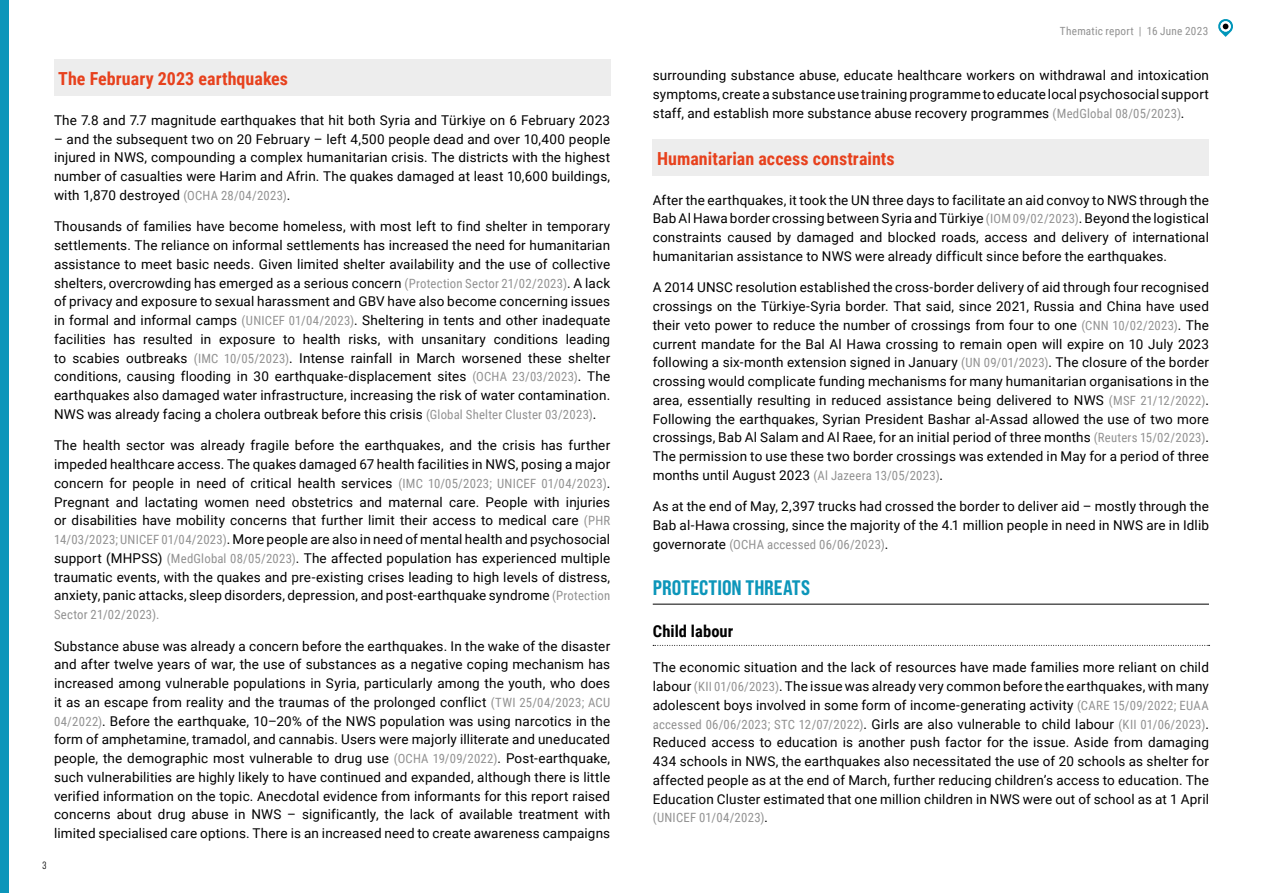
<style>
.page{position:relative;width:1263px;height:893px;background:#fff}
.page>*{position:absolute;margin:0;border:0;box-sizing:border-box;transform-origin:0 0}
.t1{font:21px "Bebas Neue Pro Semi Exp X Bold";letter-spacing:.005em;color:#0c96ba}
.t2{font:700 18px "Roboto Condensed";letter-spacing:.005em;color:#e7411d}
.t3{font:700 16.5px "Roboto Condensed";letter-spacing:.005em;color:#000}
.t4{font:13.5px/18.8px "Roboto";letter-spacing:.01em;color:#000;text-align:justify}
.t5{font:12.75px "Roboto Condensed";letter-spacing:.02em;color:#929292}
.t6{font:11.25px "Roboto Condensed";letter-spacing:.02em;color:#929292}
.t7{font:10.5px "Bebas Neue Pro Middle";color:#000}
.s1{font-family:"Roboto Condensed";font-size:12.75px;color:#929292}
.s2{font-family:"Roboto";font-size:13.5px;color:#000}
.s3{font-family:"Arial";font-size:13.5px;color:#000}
</style>
<div class="page">
<svg style="left:1218px;top:19px;width:15px;height:18px"></svg>
<div style="left:0;top:0;width:9px;height:893px;background:#0c96ba"></div>
<div style="left:54px;top:60px;width:556px;height:36px;background:#ededed"></div>
<div style="left:653px;top:139px;width:556px;height:37px;background:#ededed"></div>
<hr style="left:653px;top:604px;width:556px;height:1px;background:#000">
<svg style="left:653px;top:645px;width:556px;height:1px"></svg>
<h2 class="t2" style="left:58px;top:66px;width:231px">The February 2023 earthquakes</h2>
<p class="t4" style="left:54px;top:110px;width:558px">The 7.8 and 7.7 magnitude earthquakes that hit both Syria and Türkiye on 6 February 2023</p>
<p class="t4" style="left:54px;top:129px;width:558px">– and the subsequent two on 20 February – left 4,500 people dead and over 10,400 people injured in NWS, compounding a complex humanitarian crisis. The districts with the highest number of casualties were Harim and Afrin. The quakes damaged at least 10,600 buildings, with 1,870 destroyed <span class="s1">(OCHA 28/04/2023)</span>.</p>
<p class="t4" style="left:54px;top:217px;width:558px">Thousands of families have become homeless, with most left to find shelter in temporary settlements. The reliance on informal settlements has increased the need for humanitarian assistance to meet basic needs. Given limited shelter availability and the use of collective shelters, overcrowding has emerged as a serious concern <span class="s1">(Protection Sector 21/02/2023)</span>. A lack of privacy and exposure to sexual harassment and GBV have also become concerning issues in formal and informal camps <span class="s1">(UNICEF 01/04/2023)</span>. Sheltering in tents and other inadequate facilities has resulted in exposure to health risks, with unsanitary conditions leading to scabies outbreaks <span class="s1">(IMC 10/05/2023)</span>. Intense rainfall in March worsened these shelter conditions, causing flooding in 30 earthquake-displacement sites <span class="s1">(OCHA 23/03/2023)</span>. The earthquakes also damaged water infrastructure, increasing the risk of water contamination.<br>NWS was already facing a cholera outbreak before this crisis <span class="s1">(Global Shelter Cluster 03/2023)</span>.</p>
<p class="t4" style="left:54px;top:436px;width:558px">The health sector was already fragile before the earthquakes, and the crisis has further impeded healthcare access. The quakes damaged 67 health facilities in NWS, posing a major concern for people in need of critical health services <span class="s1">(IMC 10/05/2023; UNICEF 01/04/2023)</span>.<br>Pregnant and lactating women need obstetrics and maternal care. People with injuries or disabilities have mobility concerns that further limit their access to medical care <span class="s1">(PHR 14/03/2023; UNICEF 01/04/2023)</span>. More people are also in need of mental health and psychosocial support (MHPSS) <span class="s1">(MedGlobal 08/05/2023)</span>. The affected population has experienced multiple traumatic events, with the quakes and pre-existing crises leading to high levels of distress, anxiety, panic attacks, sleep disorders, depression, and post-earthquake syndrome <span class="s1">(Protection</span></p>
<p class="t5" style="left:54px;top:606px;width:107px">Sector 21/02/2023).</p>
<p class="t4" style="left:54px;top:636px;width:558px">Substance abuse was already a concern before the earthquakes. In the wake of the disaster and after twelve years of war, the use of substances as a negative coping mechanism has increased among vulnerable populations in Syria, particularly among the youth, who does it as an escape from reality and the traumas of the prolonged conflict <span class="s1">(TWI 25/04/2023; ACU 04/2022)</span>. Before the earthquake, 10–20% of the NWS population was using narcotics in the form of amphetamine, tramadol, and cannabis. Users were majorly illiterate and uneducated people, the demographic most vulnerable to drug use <span class="s1">(OCHA 19/09/2022)</span>. Post-earthquake, such vulnerabilities are highly likely to have continued and expanded, although there is little verified information on the topic. Anecdotal evidence from informants for this report raised concerns about drug abuse in NWS – significantly, the lack of available treatment with limited specialised care options. There is an increased need to create awareness campaigns</p>
<p class="t7" style="left:43px;top:859px;width:5px">3</p>
<p class="t6" style="left:1060px;top:24px;width:150px">Thematic report | 16 June 2023</p>
<p class="t4" style="left:653px;top:65px;width:558px">surrounding substance abuse, educate healthcare workers on withdrawal and intoxication symptoms, create a substance use training programme to educate local psychosocial support staff, and establish more substance abuse recovery programmes <span class="s1">(MedGlobal 08/05/2023)</span>.</p>
<h2 class="t2" style="left:657px;top:146px;width:239px">Humanitarian access constraints</h2>
<p class="t4" style="left:653px;top:190px;width:558px">After the earthquakes, it took the UN three days to facilitate an aid convoy to NWS through the Bab Al Hawa border crossing between Syria and Türkiye <span class="s1">(IOM 09/02/2023)</span>. Beyond the logistical constraints caused by damaged and blocked roads, access and delivery of international humanitarian assistance to NWS were already difficult since before the earthquakes.</p>
<p class="t4" style="left:653px;top:278px;width:558px">A 2014 UNSC resolution established the cross-border delivery of aid through four recognised crossings on the Türkiye-Syria border. That said, since 2021, Russia and China have used their veto power to reduce the number of crossings from four to one <span class="s1">(CNN 10/02/2023)</span>. The current mandate for the Bal Al Hawa crossing to remain open will expire on 10 July 2023 following a six-month extension signed in January <span class="s1">(UN 09/01/2023)</span>. The closure of the border crossing would complicate funding mechanisms for many humanitarian organisations in the area, essentially resulting in reduced assistance being delivered to NWS <span class="s1">(MSF 21/12/2022)</span>.<br>Following the earthquakes, Syrian President Bashar al-Assad allowed the use of two more crossings, Bab Al Salam and Al Raee, for an initial period of three months <span class="s1">(Reuters 15/02/2023)</span>.<br>The permission to use these two border crossings was extended in May for a period of three months until August 2023 <span class="s1">(Al Jazeera 13/05/2023)</span>.</p>
<p class="t4" style="left:653px;top:497px;width:558px">As at the end of May, 2,397 trucks had crossed the border to deliver aid – mostly through the<br>Bab al-Hawa crossing, since the majority of the 4.1 million people in need in NWS are in Idlib</p>
<p class="t5" style="left:653px;top:535px;width:237px"><span class="s2">governorate</span> (OCHA accessed 06/06/2023)<span class="s2">.</span></p>
<h1 class="t1" style="left:653px;top:576px;width:159px">PROTECTION THREATS</h1>
<p class="t3" style="left:653px;top:619px;width:82px">Child labour</p>
<p class="t4" style="left:653px;top:658px;width:558px">The economic situation and the lack of resources have made families more reliant on child labour <span class="s1">(KII 01/06/2023)</span>. The issue was already very common before the earthquakes, with many adolescent boys involved in some form of income-generating activity <span class="s1">(CARE 15/09/2022; EUAA</span></p>
<p class="t5" style="left:653px;top:715px;width:558px">accessed 06/06/2023; STC 12/07/2022)<span class="s2">. Girls are also vulnerable to child labour</span> (KII 01/06/2023)<span class="s2">.</span></p>
<p class="t4" style="left:653px;top:733px;width:558px">Reduced access to education is another push factor for the issue. Aside from damaging 434 schools in NWS, the earthquakes also necessitated the use of 20 schools as shelter for affected people as at the end of March, further reducing children’s access to education. The Education Cluster estimated that one million children in NWS were out of school as at 1 April</p>
<p class="t5" style="left:653px;top:809px;width:117px">(UNICEF 01/04/2023)<span class="s3">.</span></p>
</div>
